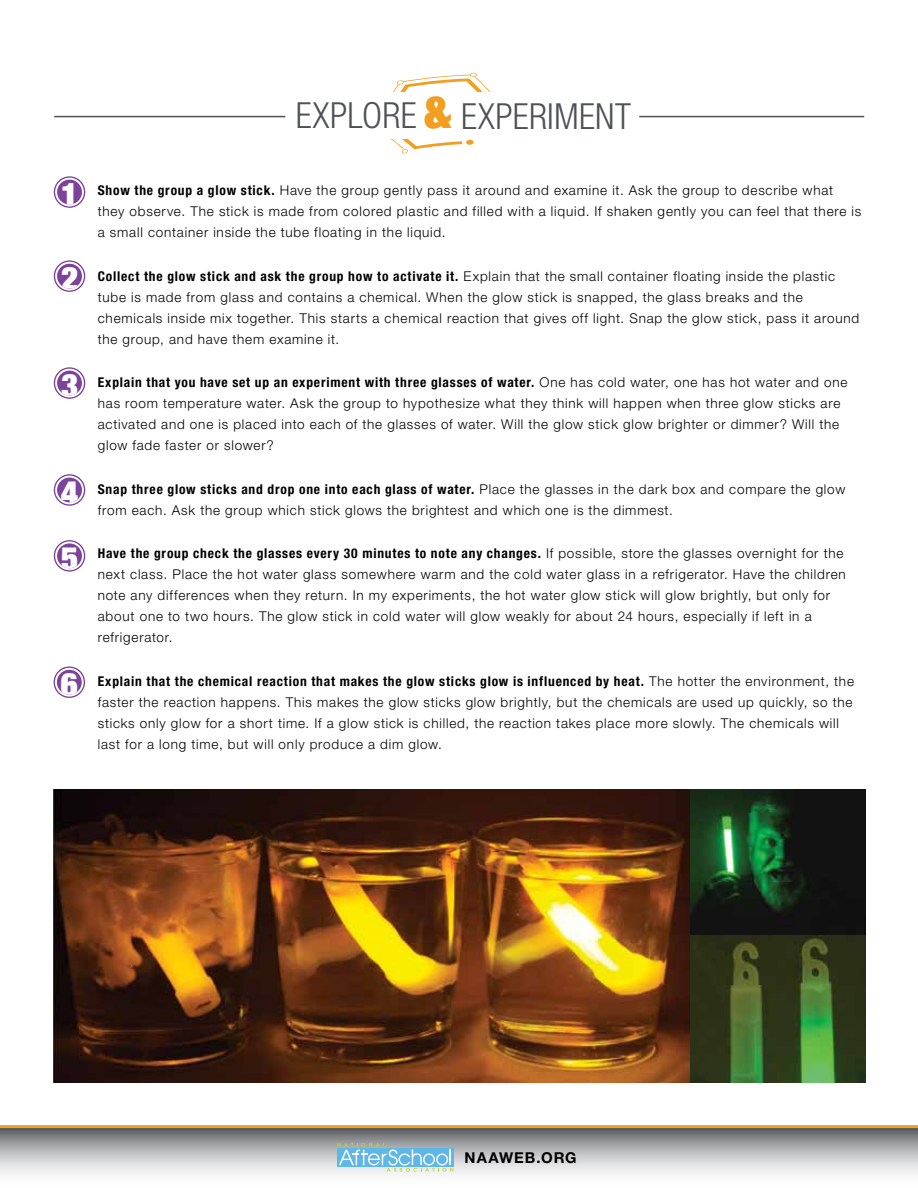
<style>
.page{position:relative;width:918px;height:1188px;background:#fff}
.page>*{position:absolute;margin:0;border:0;box-sizing:border-box;transform-origin:0 0}
.t1{font:300 condensed 36px "Helvetica Neue LT Std";letter-spacing:.005em;color:#4e5155}
.t2{font:900 condensed 32.4px "Helvetica Neue LT Std";color:#fff}
.t3{font:700 15px "Helvetica Neue LT Std";letter-spacing:.06em;color:#000}
.t4{font:300 13.5px/21px "Helvetica Neue LT Std";letter-spacing:.06em;color:#000}
.s1{font-family:"Impact";font-weight:400;font-stretch:normal;font-size:48.45px;color:#f19e21}
.s2{font-weight:700;font-stretch:condensed}
</style>
<div class="page">
<svg style="left:0;top:1128px;width:918px;height:46px;background:#afb0b2"></svg>
<hr style="left:0;top:1125px;width:918px;height:3px;background:#f19e21">
<svg style="left:337px;top:1143px;width:116px;height:29px;background:#98c7db"></svg>
<div style="left:54px;top:540px;width:31px;height:32px;border:1px solid #7c439a;border-radius:50%"></div>
<div style="left:57px;top:543px;width:25px;height:25px;background:#7c439a;border-radius:50%"></div>
<div style="left:54px;top:474px;width:31px;height:32px;border:1px solid #7c439a;border-radius:50%"></div>
<div style="left:57px;top:478px;width:25px;height:24px;background:#7c439a;border-radius:50%"></div>
<svg style="left:391px;top:73px;width:100px;height:81px"></svg>
<div style="left:366px;top:92px;width:145px;height:46px;background:#fff"></div>
<hr style="left:54px;top:116px;width:231px;height:1px;background:#4e5155">
<hr style="left:639px;top:116px;width:225px;height:1px;background:#4e5155">
<div style="left:54px;top:176px;width:31px;height:32px;border:1px solid #7c439a;border-radius:50%"></div>
<div style="left:57px;top:180px;width:25px;height:24px;background:#7c439a;border-radius:50%"></div>
<div style="left:54px;top:260px;width:31px;height:32px;border:1px solid #7c439a;border-radius:50%"></div>
<div style="left:57px;top:264px;width:25px;height:25px;background:#7c439a;border-radius:50%"></div>
<div style="left:54px;top:367px;width:31px;height:32px;border:1px solid #7c439a;border-radius:50%"></div>
<div style="left:57px;top:371px;width:25px;height:24px;background:#7c439a;border-radius:50%"></div>
<div style="left:54px;top:666px;width:31px;height:32px;border:1px solid #7c439a;border-radius:50%"></div>
<div style="left:57px;top:670px;width:25px;height:25px;background:#7c439a;border-radius:50%"></div>
<img style="left:54px;top:789px;width:635px;height:293px">
<img style="left:691px;top:789px;width:175px;height:145px">
<img style="left:691px;top:936px;width:175px;height:146px">
<h1 class="t1" style="left:296px;top:95px;width:337px">EXPLORE <span class="s1">&amp;</span> EXPERIMENT</h1>
<h2 class="t2" style="left:61px;top:174px;width:18px">1</h2>
<h2 class="t2" style="left:61px;top:258px;width:18px">2</h2>
<h2 class="t2" style="left:61px;top:365px;width:18px">3</h2>
<h2 class="t2" style="left:61px;top:472px;width:18px">4</h2>
<h2 class="t2" style="left:61px;top:538px;width:18px">5</h2>
<h2 class="t2" style="left:61px;top:664px;width:18px">6</h2>
<p class="t4" style="left:98px;top:180px;width:765px"><span class="s2">Show the group a glow stick.</span> Have the group gently pass it around and examine it. Ask the group to describe what they observe. The stick is made from colored plastic and filled with a liquid. If shaken gently you can feel that there is a small container inside the tube floating in the liquid.</p>
<p class="t4" style="left:98px;top:265px;width:763px"><span class="s2">Collect the glow stick and ask the group how to activate it.</span> Explain that the small container floating inside the plastic tube is made from glass and contains a chemical. When the glow stick is snapped, the glass breaks and the chemicals inside mix together. This starts a chemical reaction that gives off light. Snap the glow stick, pass it around the group, and have them examine it.</p>
<p class="t4" style="left:98px;top:372px;width:751px"><span class="s2">Explain that you have set up an experiment with three glasses of water.</span> One has cold water, one has hot water and one has room temperature water. Ask the group to hypothesize what they think will happen when three glow sticks are activated and one is placed into each of the glasses of water. Will the glow stick glow brighter or dimmer? Will the glow fade faster or slower?</p>
<p class="t4" style="left:98px;top:478px;width:749px"><span class="s2">Snap three glow sticks and drop one into each glass of water.</span> Place the glasses in the dark box and compare the glow from each. Ask the group which stick glows the brightest and which one is the dimmest.</p>
<p class="t4" style="left:98px;top:543px;width:750px"><span class="s2">Have the group check the glasses every 30 minutes to note any changes.</span> If possible, store the glasses overnight for the next class. Place the hot water glass somewhere warm and the cold water glass in a refrigerator. Have the children note any differences when they return. In my experiments, the hot water glow stick will glow brightly, but only for about one to two hours. The glow stick in cold water will glow weakly for about 24 hours, especially if left in a refrigerator.</p>
<p class="t4" style="left:98px;top:670px;width:758px"><span class="s2">Explain that the chemical reaction that makes the glow sticks glow is influenced by heat.</span> The hotter the environment, the faster the reaction happens. This makes the glow sticks glow brightly, but the chemicals are used up quickly, so the sticks only glow for a short time. If a glow stick is chilled, the reaction takes place more slowly. The chemicals will last for a long time, but will only produce a dim glow.</p>
<p class="t3" style="left:465px;top:1148px;width:114px">NAAWEB.ORG</p>
</div>
